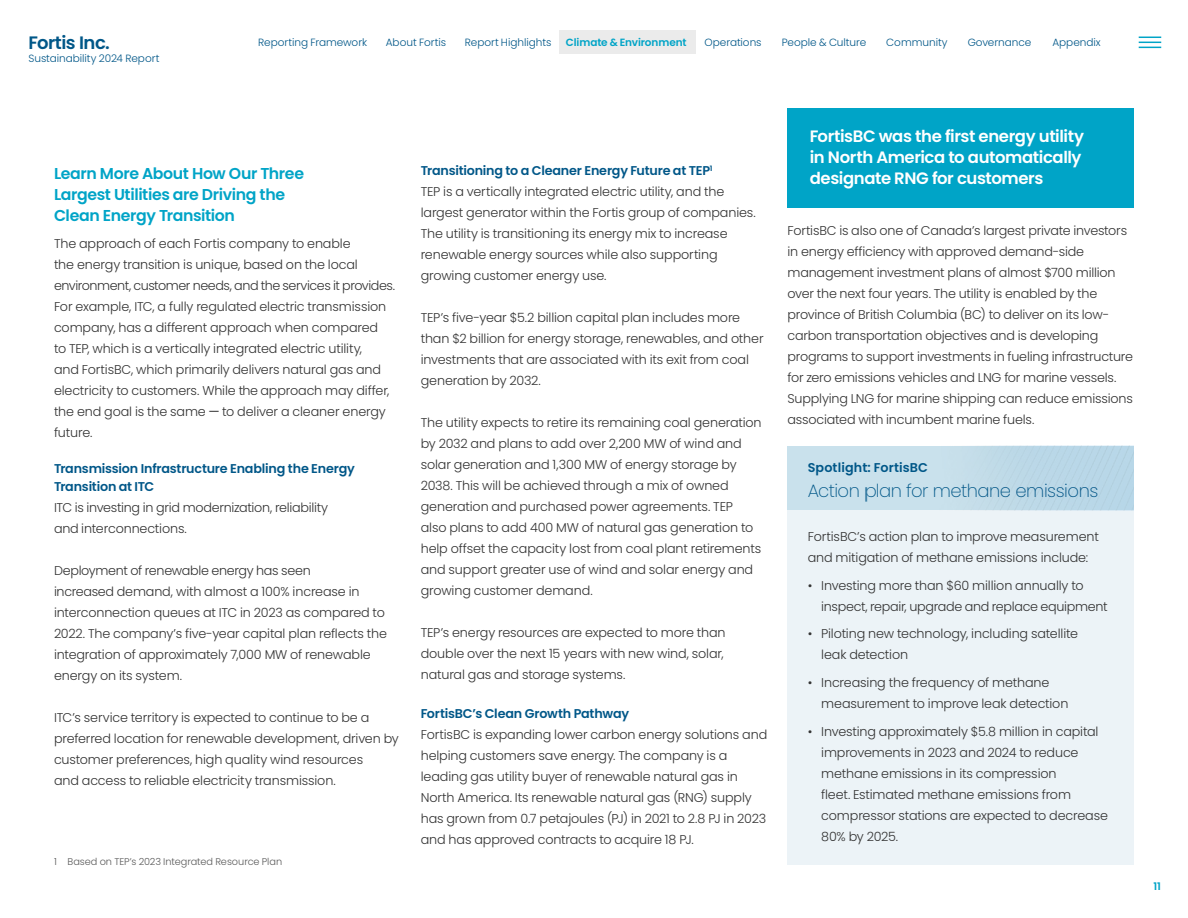
<style>
.page{position:relative;width:1188px;height:918px;background:#fff}
.page>*{position:absolute;margin:0;border:0;box-sizing:border-box;transform-origin:0 0}
.t1{font:200 18px "Poppins";letter-spacing:-.025em;color:#005788}
.t2{font:600 18px "Poppins";letter-spacing:-.025em;color:#005788}
.t3{font:600 16.5px/21px "Poppins";letter-spacing:-.025em;color:#fff}
.t4{font:600 15.75px/21px "Poppins";letter-spacing:-.025em;color:#00a4c7}
.t5{font:300 12.75px/21px "Poppins";letter-spacing:-.01em;color:#333}
.t6{font:600 12.75px/18px "Poppins";letter-spacing:-.015em;color:#005788}
.t7{font:600 12.75px "Poppins";letter-spacing:.01em;color:#005788}
.t8{font:300 10.5px "Poppins";letter-spacing:-.005em;color:#005788}
.t9{font:600 10.5px "Poppins";letter-spacing:-.01em;color:#00a4c7}
.t10{font:300 9.75px "Poppins";color:#595959}
.s1{font-weight:400}
.s2{font-weight:600;color:#005788}
</style>
<div class="page">
<div style="left:788px;top:446px;width:346px;height:418px;background:#ecf3f7"></div>
<div style="left:788px;top:446px;width:346px;height:64px;background:linear-gradient(to right,#cee4ed,#b6d5e5)"></div>
<div style="left:788px;top:108px;width:346px;height:99px;background:#00a4c7"></div>
<svg style="left:1138px;top:36px;width:24px;height:12px"></svg>
<svg style="left:1139px;top:37px;width:22px;height:11px"></svg>
<div style="left:559px;top:30px;width:137px;height:24px;background:#ebebeb"></div>
<h1 class="t2" style="left:28px;top:32px;width:83px">Fortis Inc.</h1>
<p class="t8" style="left:28px;top:52px;width:132px">Sustainability 2024 Report</p>
<p class="t9" style="left:566px;top:36px;width:122px">Climate &amp; Environment</p>
<p class="t8" style="left:258px;top:36px;width:110px">Reporting Framework</p>
<p class="t8" style="left:386px;top:36px;width:62px">About Fortis</p>
<p class="t8" style="left:465px;top:36px;width:88px">Report Highlights</p>
<p class="t8" style="left:705px;top:36px;width:59px">Operations</p>
<p class="t8" style="left:782px;top:36px;width:86px">People &amp; Culture</p>
<p class="t8" style="left:886px;top:36px;width:63px">Community</p>
<p class="t8" style="left:968px;top:36px;width:65px">Governance</p>
<p class="t8" style="left:1052px;top:36px;width:50px">Appendix</p>
<p class="t4" style="left:54px;top:163px;width:252px">Learn More About How Our Three<br>Largest Utilities are Driving the<br>Clean Energy Transition</p>
<p class="t5" style="left:54px;top:233px;width:343px">The approach of each Fortis company to enable<br>the energy transition is unique, based on the local environment, customer needs, and the services it provides.<br>For example, ITC, a fully regulated electric transmission company, has a different approach when compared<br>to TEP, which is a vertically integrated electric utility,<br>and FortisBC, which primarily delivers natural gas and electricity to customers. While the approach may differ, the end goal is the same <span class="s1">—</span> to deliver a cleaner energy future.</p>
<p class="t6" style="left:54px;top:460px;width:302px">Transmission Infrastructure Enabling the Energy<br>Transition at ITC</p>
<p class="t5" style="left:54px;top:497px;width:276px">ITC is investing in grid modernization, reliability and interconnections.</p>
<p class="t5" style="left:54px;top:560px;width:335px">Deployment of renewable energy has seen<br>increased demand, with almost a 100% increase in interconnection queues at ITC in 2023 as compared to 2022. The company’s five-year capital plan reflects the integration of approximately 7,000 MW of renewable energy on its system.</p>
<p class="t5" style="left:54px;top:707px;width:346px">ITC’s service territory is expected to continue to be a preferred location for renewable development, driven by customer preferences, high quality wind resources<br>and access to reliable electricity transmission.</p>
<p class="t10" style="left:54px;top:856px;width:230px">1 Based on TEP’s 2023 Integrated Resource Plan</p>
<p class="t5" style="left:421px;top:160px;width:337px"><span class="s2">Transitioning to a Cleaner Energy Future at TEP</span><sup>1<br></sup>TEP is a vertically integrated electric utility, and the largest generator within the Fortis group of companies.<br>The utility is transitioning its energy mix to increase renewable energy sources while also supporting growing customer energy use.</p>
<p class="t5" style="left:421px;top:307px;width:344px">TEP’s five-year $5.2 billion capital plan includes more than $2 billion for energy storage, renewables, and other investments that are associated with its exit from coal generation by 2032.</p>
<p class="t5" style="left:421px;top:412px;width:342px">The utility expects to retire its remaining coal generation by 2032 and plans to add over 2,200 MW of wind and solar generation and 1,300 MW of energy storage by 2038. This will be achieved through a mix of owned generation and purchased power agreements. TEP also plans to add 400 MW of natural gas generation to help offset the capacity lost from coal plant retirements and support greater use of wind and solar energy and growing customer demand.</p>
<p class="t5" style="left:421px;top:622px;width:306px">TEP’s energy resources are expected to more than double over the next 15 years with new wind, solar, natural gas and storage systems.</p>
<p class="t6" style="left:421px;top:705px;width:210px">FortisBC’s Clean Growth Pathway</p>
<p class="t5" style="left:421px;top:724px;width:348px">FortisBC is expanding lower carbon energy solutions and helping customers save energy. The company is a leading gas utility buyer of renewable natural gas in North America. Its renewable natural gas (RNG) supply has grown from 0.7 petajoules (PJ) in 2021 to 2.8 PJ in 2023 and has approved contracts to acquire 18 PJ.</p>
<p class="t3" style="left:810px;top:126px;width:276px">FortisBC was the first energy utility in North America to automatically designate RNG for customers</p>
<p class="t5" style="left:788px;top:220px;width:347px">FortisBC is also one of Canada’s largest private investors in energy efficiency with approved demand-side management investment plans of almost $700 million over the next four years. The utility is enabled by the province of British Columbia (BC) to deliver on its low&shy;carbon transportation objectives and is developing programs to support investments in fueling infrastructure for zero emissions vehicles and LNG for marine vessels.<br>Supplying LNG for marine shipping can reduce emissions associated with incumbent marine fuels.</p>
<p class="t7" style="left:808px;top:460px;width:122px">Spotlight: FortisBC</p>
<h1 class="t1" style="left:808px;top:480px;width:292px">Action plan for methane emissions</h1>
<p class="t5" style="left:808px;top:526px;width:293px">FortisBC’s action plan to improve measurement and mitigation of methane emissions include:</p>
<p class="t5" style="left:821px;top:575px;width:288px;text-indent:-14px">• Investing more than $60 million annually to inspect, repair, upgrade and replace equipment</p>
<p class="t5" style="left:821px;top:623px;width:258px;text-indent:-14px">• Piloting new technology, including satellite leak detection</p>
<p class="t5" style="left:821px;top:672px;width:249px;text-indent:-14px">• Increasing the frequency of methane measurement to improve leak detection</p>
<p class="t5" style="left:821px;top:721px;width:288px;text-indent:-14px">• Investing approximately $5.8 million in capital improvements in 2023 and 2024 to reduce methane emissions in its compression<br>fleet. Estimated methane emissions from compressor stations are expected to decrease 80% by 2025.</p>
<p class="t9" style="left:1154px;top:880px;width:9px">11</p>
</div>
